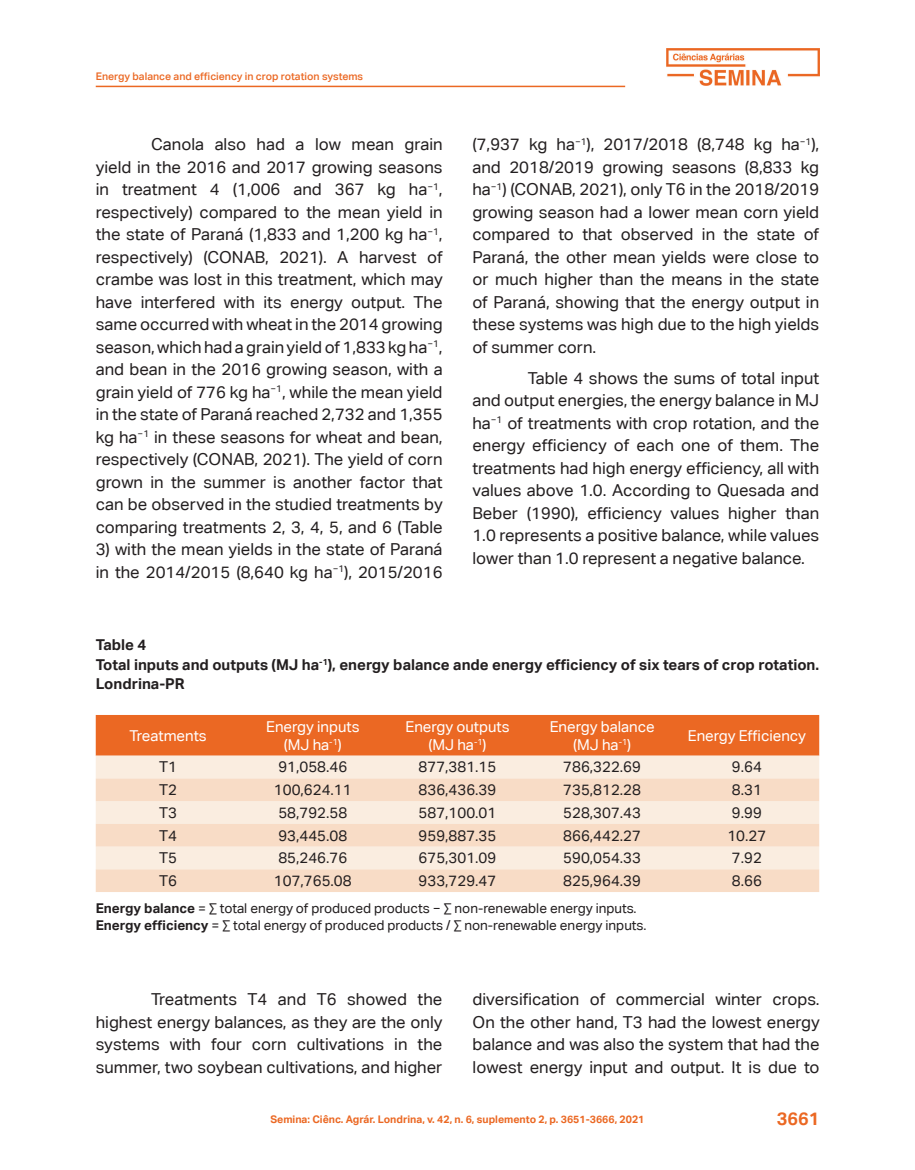
<style>
.page{position:relative;width:915px;height:1170px;background:#fff}
.page>*{position:absolute;margin:0;border:0;box-sizing:border-box;transform-origin:0 0}
.t1{font:700 18px "Aktiv Grotesk Corp";color:#eb6823}
.corpo_do_texto{font:16.5px/22.5px "Aktiv Grotesk Corp";color:#231f20;text-align:justify}
.texto_tabela{font:15px "Aktiv Grotesk Corp";color:#231f20}
.título_Tabela{font:700 15px/19.5px "Aktiv Grotesk Corp";color:#231f20}
.texto_tabela-2{font:15px "Aktiv Grotesk Corp";color:#fff}
.legenda_de_tabela{font:13.5px "Aktiv Grotesk Corp";color:#231f20}
.t2{font:700 10.5px "Aktiv Grotesk Corp";color:#eb6823}
.t3{font:500 10.5px "Aktiv Grotesk Corp";color:#eb6823}
.s1{font-weight:700}
</style>
<div class="page">
<hr style="left:96px;top:86px;width:529px;height:1px;background:#eb6823">
<img style="left:666px;top:48px;width:152px;height:37px">
<div style="left:96px;top:715px;width:723px;height:40px;background:#eb6823"></div>
<div style="left:96px;top:755px;width:723px;height:23px;background:#faede0"></div>
<svg style="left:96px;top:778px;width:723px;height:114px;background:#f8e2d0"></svg>
<p class="t3" style="left:96px;top:69px;width:269px">Energy balance and efficiency in crop rotation systems</p>
<p class="corpo_do_texto" style="left:96px;top:133px;width:348px;text-indent:55px">Canola also had a low mean grain yield in the 2016 and 2017 growing seasons in treatment 4 (1,006 and 367 kg ha<sup>−1</sup>, respectively) compared to the mean yield in the state of Paraná (1,833 and 1,200 kg ha<sup>−1</sup>, respectively) (CONAB, 2021). A harvest of crambe was lost in this treatment, which may have interfered with its energy output. The same occurred with wheat in the 2014 growing season, which had a grain yield of 1,833 kg ha<sup>−1</sup>, and bean in the 2016 growing season, with a grain yield of 776 kg ha<sup>−1</sup>, while the mean yield in the state of Paraná reached 2,732 and 1,355 kg ha<sup>−1</sup> in these seasons for wheat and bean, respectively (CONAB, 2021). The yield of corn grown in the summer is another factor that can be observed in the studied treatments by comparing treatments 2, 3, 4, 5, and 6 (Table</p>
<p class="corpo_do_texto" style="left:96px;top:538px;width:348px">3) with the mean yields in the state of Paraná in the 2014/2015 (8,640 kg ha<sup>−1</sup>), 2015/2016</p>
<p class="corpo_do_texto" style="left:472px;top:133px;width:348px">(7,937 kg ha<sup>−1</sup>), 2017/2018 (8,748 kg ha<sup>−1</sup>), and 2018/2019 growing seasons (8,833 kg ha<sup>−1</sup>) (CONAB, 2021), only T6 in the 2018/2019 growing season had a lower mean corn yield compared to that observed in the state of Paraná, the other mean yields were close to or much higher than the means in the state of Paraná, showing that the energy output in these systems was high due to the high yields of summer corn.</p>
<p class="corpo_do_texto" style="left:472px;top:366px;width:348px;text-indent:55px">Table 4 shows the sums of total input and output energies, the energy balance in MJ ha<sup>−1</sup> of treatments with crop rotation, and the energy efficiency of each one of them. The treatments had high energy efficiency, all with values above 1.0. According to Quesada and Beber (1990), efficiency values higher than 1.0 represents a positive balance, while values lower than 1.0 represent a negative balance.</p>
<p class="título_Tabela" style="left:96px;top:635px;width:52px">Table 4</p>
<p class="título_Tabela" style="left:96px;top:654px;width:724px">Total inputs and outputs (MJ ha<sup>-1</sup>), energy balance ande energy efficiency of six tears of crop rotation.<br>Londrina-PR</p>
<p class="texto_tabela-2" style="left:129px;top:726px;width:79px">Treatments</p>
<p class="texto_tabela-2" style="left:266px;top:717px;width:95px">Energy inputs</p>
<p class="texto_tabela-2" style="left:283px;top:735px;width:60px">(MJ ha<sup>-1</sup>)</p>
<p class="texto_tabela-2" style="left:405px;top:717px;width:106px">Energy outputs</p>
<p class="texto_tabela-2" style="left:428px;top:735px;width:60px">(MJ ha<sup>-1</sup>)</p>
<p class="texto_tabela-2" style="left:549px;top:717px;width:106px">Energy balance</p>
<p class="texto_tabela-2" style="left:573px;top:735px;width:60px">(MJ ha<sup>-1</sup>)</p>
<p class="texto_tabela-2" style="left:687px;top:726px;width:120px">Energy Efficiency</p>
<p class="texto_tabela" style="left:159px;top:758px;width:19px">T1</p>
<p class="texto_tabela" style="left:278px;top:758px;width:70px">91,058.46</p>
<p class="texto_tabela" style="left:418px;top:758px;width:79px">877,381.15</p>
<p class="texto_tabela" style="left:563px;top:758px;width:79px">786,322.69</p>
<p class="texto_tabela" style="left:731px;top:758px;width:31px">9.64</p>
<p class="texto_tabela" style="left:159px;top:781px;width:19px">T2</p>
<p class="texto_tabela" style="left:274px;top:781px;width:79px">100,624.11</p>
<p class="texto_tabela" style="left:418px;top:781px;width:79px">836,436.39</p>
<p class="texto_tabela" style="left:563px;top:781px;width:79px">735,812.28</p>
<p class="texto_tabela" style="left:731px;top:781px;width:31px">8.31</p>
<p class="texto_tabela" style="left:159px;top:803px;width:19px">T3</p>
<p class="texto_tabela" style="left:278px;top:803px;width:70px">58,792.58</p>
<p class="texto_tabela" style="left:418px;top:803px;width:79px">587,100.01</p>
<p class="texto_tabela" style="left:563px;top:803px;width:79px">528,307.43</p>
<p class="texto_tabela" style="left:731px;top:803px;width:31px">9.99</p>
<p class="texto_tabela" style="left:159px;top:826px;width:19px">T4</p>
<p class="texto_tabela" style="left:278px;top:826px;width:70px">93,445.08</p>
<p class="texto_tabela" style="left:418px;top:826px;width:79px">959,887.35</p>
<p class="texto_tabela" style="left:563px;top:826px;width:79px">866,442.27</p>
<p class="texto_tabela" style="left:727px;top:826px;width:40px">10.27</p>
<p class="texto_tabela" style="left:159px;top:849px;width:19px">T5</p>
<p class="texto_tabela" style="left:278px;top:849px;width:70px">85,246.76</p>
<p class="texto_tabela" style="left:418px;top:849px;width:79px">675,301.09</p>
<p class="texto_tabela" style="left:563px;top:849px;width:79px">590,054.33</p>
<p class="texto_tabela" style="left:731px;top:849px;width:31px">7.92</p>
<p class="texto_tabela" style="left:159px;top:871px;width:19px">T6</p>
<p class="texto_tabela" style="left:274px;top:871px;width:79px">107,765.08</p>
<p class="texto_tabela" style="left:418px;top:871px;width:79px">933,729.47</p>
<p class="texto_tabela" style="left:563px;top:871px;width:79px">825,964.39</p>
<p class="texto_tabela" style="left:731px;top:871px;width:31px">8.66</p>
<p class="legenda_de_tabela" style="left:96px;top:900px;width:542px"><span class="s1">Energy balance</span> = ∑ total energy of produced products − ∑ non-renewable energy inputs.</p>
<p class="legenda_de_tabela" style="left:96px;top:917px;width:552px"><span class="s1">Energy efficiency</span> = ∑ total energy of produced products / ∑ non-renewable energy inputs.</p>
<p class="corpo_do_texto" style="left:96px;top:987px;width:348px;text-indent:55px">Treatments T4 and T6 showed the highest energy balances, as they are the only systems with four corn cultivations in the summer, two soybean cultivations, and higher</p>
<p class="corpo_do_texto" style="left:472px;top:987px;width:348px">diversification of commercial winter crops.<br>On the other hand, T3 had the lowest energy balance and was also the system that had the lowest energy input and output. It is due to</p>
<p class="t2" style="left:270px;top:1112px;width:375px">Semina: Ciênc. Agrár. Londrina, v. 42, n. 6, suplemento 2, p. 3651-3666, 2021</p>
<p class="t1" style="left:776px;top:1107px;width:44px">3661</p>
</div>
